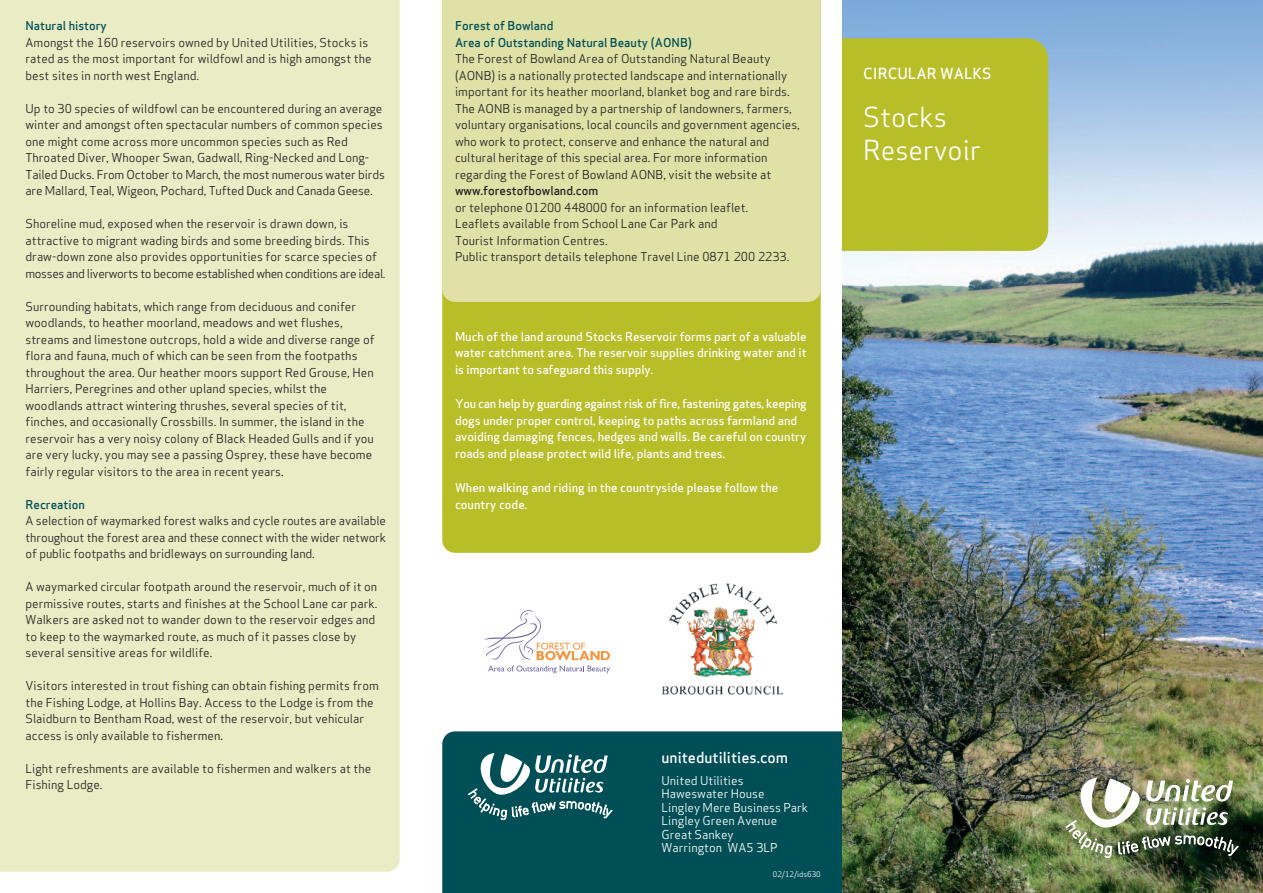
<style>
.page{position:relative;width:1263px;height:893px;background:#fff}
.page>*{position:absolute;margin:0;border:0;box-sizing:border-box;transform-origin:0 0}
.t1{font:27px/33px "Apex Sans";color:#fff}
.t2{font:500 15px "Apex Sans";color:#fff}
.t3{font:12px/16.5px "Apex Sans";color:#231f20}
.t4{font:500 12px/16.5px "Apex Sans";letter-spacing:-.005em;color:#fff}
.t5{font:12px/13.5px "Apex Sans";color:#fff}
.t6{font:500 12px/16.5px "Apex Sans";color:#004f56}
.t7{font:500 12px "Apex Sans";color:#231f20}
.t8{font:7.5px "Apex Sans";color:#fff}
</style>
<div class="page">
<div style="left:442px;top:731px;width:400px;height:162px;background:#004f56"></div>
<svg style="left:468px;top:753px;width:144px;height:67px"></svg>
<img style="left:842px;top:0;width:421px;height:893px">
<div style="left:812px;top:38px;width:236px;height:213px;background:#b7be27;border-radius:21px"></div>
<div style="left:0;top:0;width:400px;height:872px;background:#eaecc5"></div>
<div style="left:442px;top:0;width:400px;height:727px;background:#fff"></div>
<div style="left:442px;top:302px;width:379px;height:251px;background:#b7be27"></div>
<div style="left:442px;top:0;width:379px;height:302px;background:#e0e1a6"></div>
<svg style="left:484px;top:610px;width:126px;height:63px"></svg>
<img style="left:662px;top:583px;width:121px;height:112px">
<img style="left:1066px;top:777px;width:172px;height:81px">
<p class="t6" style="left:26px;top:19px;width:83px">Natural history</p>
<p class="t3" style="left:26px;top:36px;width:348px">Amongst the 160 reservoirs owned by United Utilities, Stocks is rated as the most important for wildfowl and is high amongst the best sites in north west England.</p>
<p class="t3" style="left:26px;top:102px;width:361px">Up to 30 species of wildfowl can be encountered during an average winter and amongst often spectacular numbers of common species one might come across more uncommon species such as Red Throated Diver, Whooper Swan, Gadwall, Ring-Necked and Long-Tailed Ducks. From October to March, the most numerous water birds are Mallard, Teal, Wigeon, Pochard, Tufted Duck and Canada Geese.</p>
<p class="t3" style="left:26px;top:217px;width:361px">Shoreline mud, exposed when the reservoir is drawn down, is attractive to migrant wading birds and some breeding birds. This draw-down zone also provides opportunities for scarce species of mosses and liverworts to become established when conditions are ideal.</p>
<p class="t3" style="left:26px;top:300px;width:351px">Surrounding habitats, which range from deciduous and conifer woodlands, to heather moorland, meadows and wet flushes, streams and limestone outcrops, hold a wide and diverse range of flora and fauna, much of which can be seen from the footpaths throughout the area. Our heather moors support Red Grouse, Hen Harriers, Peregrines and other upland species, whilst the woodlands attract wintering thrushes, several species of tit, finches, and occasionally Crossbills. In summer, the island in the reservoir has a very noisy colony of Black Headed Gulls and if you are very lucky, you may see a passing Osprey, these have become fairly regular visitors to the area in recent years.</p>
<p class="t6" style="left:26px;top:498px;width:61px">Recreation</p>
<p class="t3" style="left:26px;top:514px;width:362px;text-align:justify">A selection of waymarked forest walks and cycle routes are available throughout the forest area and these connect with the wider network of public footpaths and bridleways on surrounding land.</p>
<p class="t3" style="left:26px;top:580px;width:353px">A waymarked circular footpath around the reservoir, much of it on permissive routes, starts and finishes at the School Lane car park.<br>Walkers are asked not to wander down to the reservoir edges and to keep to the waymarked route, as much of it passes close by several sensitive areas for wildlife.</p>
<p class="t3" style="left:26px;top:679px;width:355px">Visitors interested in trout fishing can obtain fishing permits from the Fishing Lodge, at Hollins Bay. Access to the Lodge is from the Slaidburn to Bentham Road, west of the reservoir, but vehicular access is only available to fishermen.</p>
<p class="t3" style="left:26px;top:762px;width:347px">Light refreshments are available to fishermen and walkers at the<br>Fishing Lodge.</p>
<p class="t6" style="left:455px;top:19px;width:238px">Forest of Bowland<br>Area of Outstanding Natural Beauty (AONB)</p>
<p class="t3" style="left:455px;top:52px;width:346px">The Forest of Bowland Area of Outstanding Natural Beauty (AONB) is a nationally protected landscape and internationally important for its heather moorland, blanket bog and rare birds.<br>The AONB is managed by a partnership of landowners, farmers, voluntary organisations, local councils and government agencies, who work to protect, conserve and enhance the natural and cultural heritage of this special area. For more information regarding the Forest of Bowland AONB, visit the website at</p>
<p class="t7" style="left:455px;top:186px;width:145px">www.forestofbowland.com</p>
<p class="t3" style="left:455px;top:201px;width:336px">or telephone 01200 448000 for an information leaflet.<br>Leaflets available from School Lane Car Park and<br>Tourist Information Centres.<br>Public transport details telephone Travel Line 0871 200 2233.</p>
<p class="t4" style="left:455px;top:329px;width:353px;text-align:justify">Much of the land around Stocks Reservoir forms part of a valuable water catchment area. The reservoir supplies drinking water and it is important to safeguard this supply.</p>
<p class="t4" style="left:455px;top:397px;width:353px">You can help by guarding against risk of fire, fastening gates, keeping dogs under proper control, keeping to paths across farmland and avoiding damaging fences, hedges and walls. Be careful on country roads and please protect wild life, plants and trees.</p>
<p class="t4" style="left:455px;top:481px;width:325px">When walking and riding in the countryside please follow the country code.</p>
<p class="t2" style="left:863px;top:68px;width:130px">CIRCULAR WALKS</p>
<h1 class="t1" style="left:863px;top:103px;width:119px">Stocks<br>Reservoir</h1>
<p class="t2" style="left:661px;top:751px;width:128px">unitedutilities.com</p>
<p class="t5" style="left:661px;top:775px;width:148px">United Utilities<br>Haweswater House<br>Lingley Mere Business Park<br>Lingley Green Avenue<br>Great Sankey<br>Warrington WA5 3LP</p>
<p class="t8" style="left:773px;top:872px;width:49px">02/12/ids630</p>
</div>
